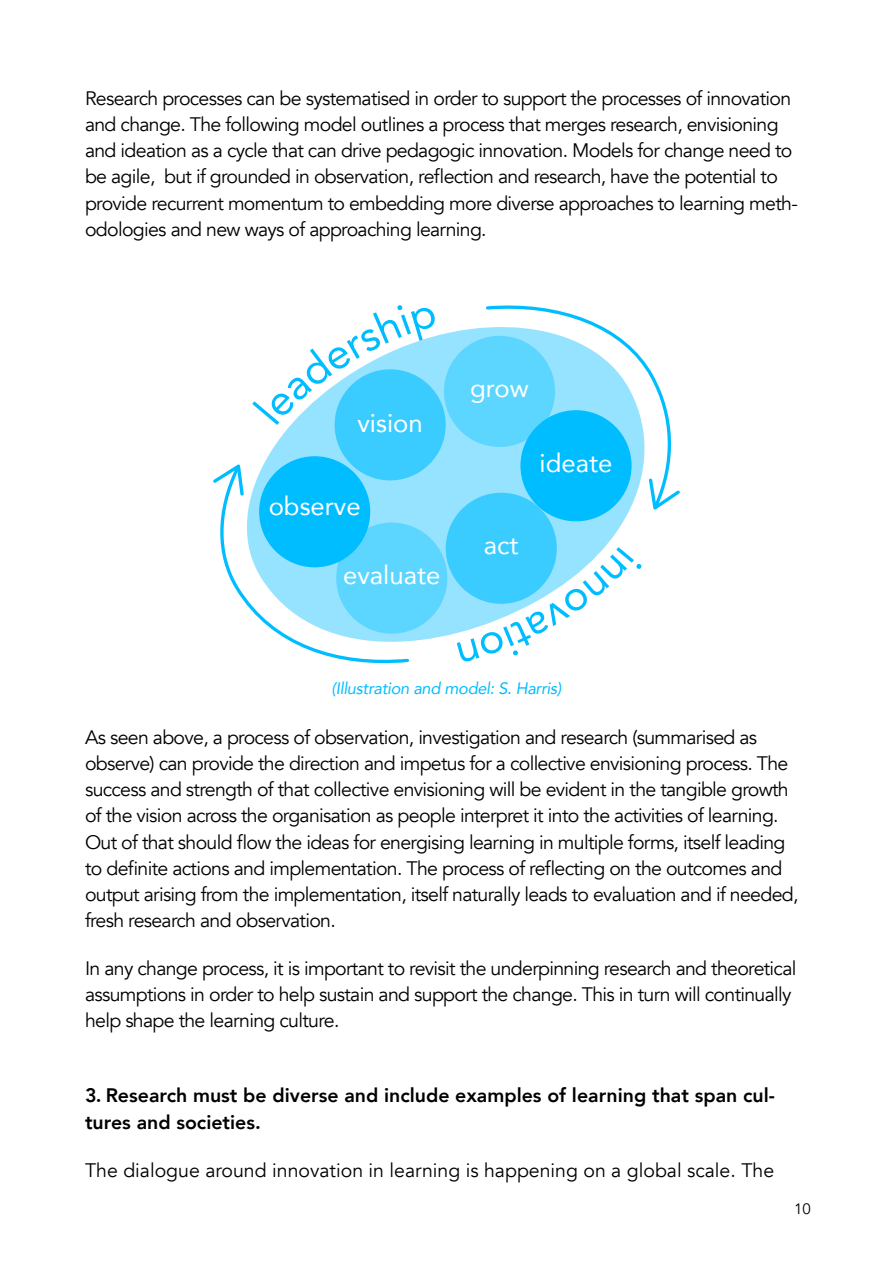
<style>
.page{position:relative;width:893px;height:1263px;background:#fff}
.page>*{position:absolute;margin:0;border:0;box-sizing:border-box;transform-origin:0 0}
.t1{font:25.65px "Avenir";color:#fff}
.t2{font:19.5px/26.2px "Avenir";letter-spacing:-.035em;color:#000}
.t3{font:800 19.5px/27px "Avenir";color:#000}
.t4{font:19.5px "Avenir";color:#000}
.t5{font:italic 16.5px "Avenir";letter-spacing:-.02em;color:#00bdff}
.t6{font:15px "Avenir";color:#000}
</style>
<div class="page">
<svg style="left:264px;top:327px;width:366px;height:314px;background:#9ee5ff"></svg>
<div style="left:444px;top:336px;width:111px;height:111px;background:#5cd6ff;border-radius:50%"></div>
<svg style="left:213px;top:464px;width:198px;height:200px"></svg>
<svg style="left:484px;top:305px;width:196px;height:205px"></svg>
<div style="left:520px;top:410px;width:112px;height:111px;background:#00bdff;border-radius:50%"></div>
<div style="left:446px;top:493px;width:111px;height:111px;background:#3bccff;border-radius:50%"></div>
<div style="left:336px;top:522px;width:111px;height:112px;background:#5cd6ff;border-radius:50%"></div>
<div style="left:259px;top:456px;width:111px;height:111px;background:#00bdff;border-radius:50%"></div>
<div style="left:335px;top:369px;width:111px;height:111px;background:#3bccff;border-radius:50%"></div>
<svg style="left:264px;top:327px;width:176px;height:98px"></svg>
<svg style="left:457px;top:547px;width:173px;height:94px"></svg>
<p class="t2" style="left:85px;top:85px;width:714px">Research processes can be systematised in order to support the processes of innovation and change. The following model outlines a process that merges research, envisioning and ideation as a cycle that can drive pedagogic innovation. Models for change need to be agile, but if grounded in observation, reflection and research, have the potential to provide recurrent momentum to embedding more diverse approaches to learning meth&shy;odologies and new ways of approaching learning.</p>
<h1 class="t1" style="left:358px;top:402px;width:67px">vision</h1>
<h1 class="t1" style="left:269px;top:485px;width:93px">observe</h1>
<h1 class="t1" style="left:343px;top:554px;width:99px">evaluate</h1>
<h1 class="t1" style="left:470px;top:368px;width:60px">grow</h1>
<h1 class="t1" style="left:540px;top:442px;width:74px">ideate</h1>
<h1 class="t1" style="left:484px;top:525px;width:36px">act</h1>
<p class="t5" style="left:331px;top:678px;width:231px">(Illustration and model: S. Harris)</p>
<p class="t2" style="left:85px;top:724px;width:715px">As seen above, a process of observation, investigation and research (summarised as observe) can provide the direction and impetus for a collective envisioning process. The success and strength of that collective envisioning will be evident in the tangible growth of the vision across the organisation as people interpret it into the activities of learning.<br>Out of that should flow the ideas for energising learning in multiple forms, itself leading to definite actions and implementation. The process of reflecting on the outcomes and output arising from the implementation, itself naturally leads to evaluation and if needed, fresh research and observation.</p>
<p class="t2" style="left:85px;top:955px;width:713px">In any change process, it is important to revisit the underpinning research and theoretical assumptions in order to help sustain and support the change. This in turn will continually help shape the learning culture.</p>
<p class="t3" style="left:85px;top:1081px;width:691px">3. Research must be diverse and include examples of learning that span cul&shy;tures and societies.</p>
<p class="t4" style="left:85px;top:1159px;width:691px">The dialogue around innovation in learning is happening on a global scale. The</p>
<p class="t6" style="left:794px;top:1200px;width:18px">10</p>
</div>
